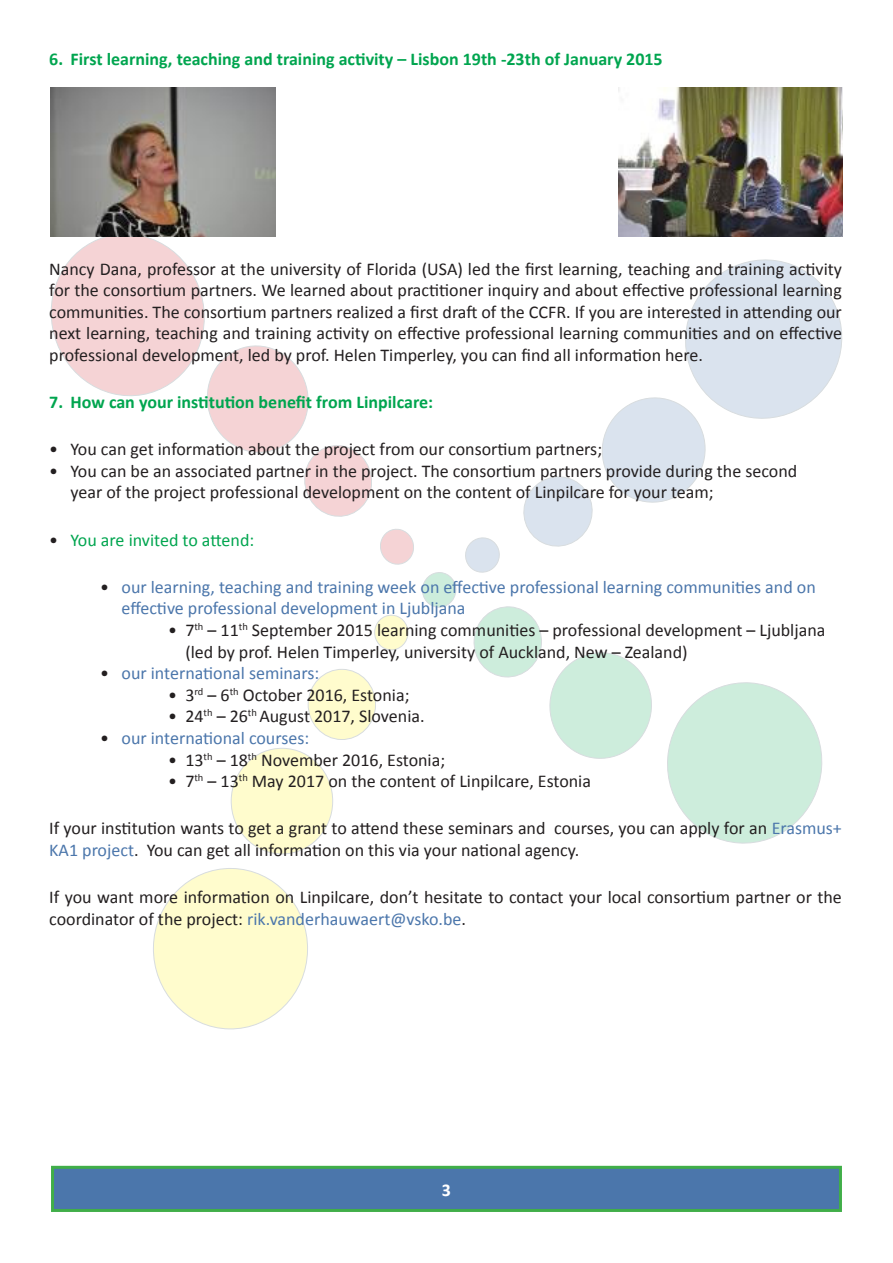
<style>
.page{position:relative;width:893px;height:1263px;background:#fff}
.page>*{position:absolute;margin:0;border:0;box-sizing:border-box;transform-origin:0 0}
.t1{font:18px/21.6px "Calibri";color:#231f20}
.t2{font:18px/21.6px "Calibri";color:#4b76ab}
.t3{font:700 18px "Calibri";color:#00a54f}
.t4{font:18px "Calibri";color:#00a54f}
.t5{font:700 18px "Calibri";color:#fff}
.s1{color:#231f20}
.s2{color:#4b76ab}
</style>
<div class="page">
<div style="left:51px;top:1166px;width:791px;height:46px;background:#4b76ab;border:3px solid #40ae49"></div>
<svg style="left:153px;top:868px;width:155px;height:162px"></svg>
<svg style="left:230px;top:748px;width:103px;height:106px"></svg>
<div style="left:308px;top:669px;width:68px;height:71px;background:#fffccd;border-radius:50%"></div>
<div style="left:308px;top:669px;width:68px;height:71px;border:1px solid #354d59;border-radius:50%"></div>
<div style="left:374px;top:615px;width:34px;height:35px;background:#fffccd;border-radius:50%"></div>
<div style="left:374px;top:615px;width:34px;height:35px;border:1px solid #354d59;border-radius:50%"></div>
<svg style="left:667px;top:682px;width:156px;height:162px"></svg>
<svg style="left:473px;top:606px;width:179px;height:153px"></svg>
<svg style="left:422px;top:572px;width:34px;height:36px"></svg>
<svg style="left:523px;top:259px;width:320px;height:288px"></svg>
<svg style="left:465px;top:537px;width:35px;height:36px"></svg>
<svg style="left:50px;top:225px;width:322px;height:292px"></svg>
<svg style="left:380px;top:529px;width:34px;height:36px"></svg>
<img style="left:51px;top:88px;width:224px;height:148px">
<img style="left:618px;top:88px;width:225px;height:148px">
<p class="t3" style="left:49px;top:47px;width:615px">6. First learning, teaching and training activity – Lisbon 19th -23th of January 2015</p>
<p class="t1" style="left:49px;top:258px;width:794px;text-align:justify">Nancy Dana, professor at the university of Florida (USA) led the first learning, teaching and training activity for the consortium partners. We learned about practitioner inquiry and about effective professional learning communities. The consortium partners realized a first draft of the CCFR. If you are interested in attending our next learning, teaching and training activity on effective professional learning communities and on effective professional development, led by prof. Helen Timperley, you can find all information here.</p>
<p class="t3" style="left:49px;top:391px;width:385px">7. How can your institution benefit from Linpilcare:</p>
<p class="t1" style="left:49px;top:438px;width:554px">• You can get information about the project from our consortium partners;</p>
<p class="t1" style="left:71px;top:460px;width:728px;text-indent:-21px">• You can be an associated partner in the project. The consortium partners provide during the second year of the project professional development on the content of Linpilcare for your team;</p>
<p class="t4" style="left:49px;top:528px;width:207px"><span class="s1">•</span> You are invited to attend:</p>
<p class="t2" style="left:122px;top:576px;width:696px;text-indent:-21px"><span class="s1">•</span> our learning, teaching and training week on effective professional learning communities and on effective professional development in Ljubljana</p>
<p class="t1" style="left:185px;top:619px;width:642px;text-indent:-17px">• 7<sup>th</sup> – 11<sup>th</sup> September 2015 learning communities – professional development – Ljubljana (led by prof. Helen Timperley, university of Auckland, New – Zealand)</p>
<p class="t2" style="left:100px;top:662px;width:221px"><span class="s1">•</span> our international seminars:</p>
<p class="t1" style="left:168px;top:684px;width:243px">• 3<sup>rd</sup> – 6<sup>th</sup> October 2016, Estonia;</p>
<p class="t1" style="left:168px;top:706px;width:258px">• 24<sup>th</sup> – 26<sup>th</sup> August 2017, Slovenia.</p>
<p class="t2" style="left:100px;top:727px;width:210px"><span class="s1">•</span> our international courses:</p>
<p class="t1" style="left:168px;top:749px;width:278px">• 13<sup>th</sup> – 18<sup>th</sup> November 2016, Estonia;</p>
<p class="t1" style="left:168px;top:770px;width:424px">• 7<sup>th</sup> – 13<sup>th</sup> May 2017 on the content of Linpilcare, Estonia</p>
<p class="t1" style="left:49px;top:817px;width:794px">If your institution wants to get a grant to attend these seminars and courses, you can apply for an <span class="s2">Erasmus+<br>KA1 project</span>. You can get all information on this via your national agency.</p>
<p class="t1" style="left:49px;top:886px;width:794px">If you want more information on Linpilcare, don’t hesitate to contact your local consortium partner or the coordinator of the project: <span class="s2">rik.vanderhauwaert@vsko.be</span>.</p>
<p class="t5" style="left:442px;top:1179px;width:11px">3</p>
</div>
